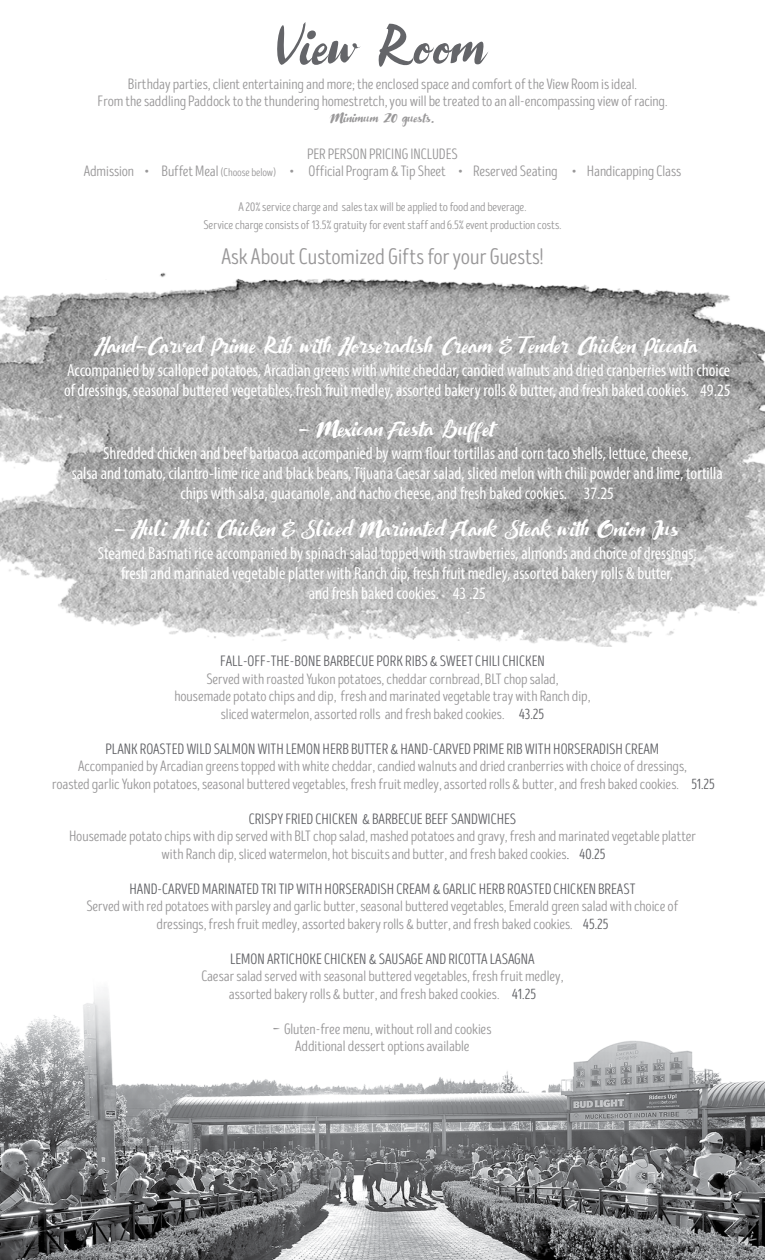
<style>
.page{position:relative;width:765px;height:1260px;background:#fff}
.page>*{position:absolute;margin:0;border:0;box-sizing:border-box;transform-origin:0 0}
.t1{font:60px "Rabusto";color:#646569}
.t2{font:25px "Rabusto";color:#fff}
.t3{font:22.5px "Intro Head R Base";color:#999899}
.t4{font:condensed 17.5px/20px "Myriad Pro";color:#fff;text-align:center}
.t5{font:15px/17.5px "Intro Head R Base";letter-spacing:-.01em;color:#999899;text-align:center}
.t6{font:15px "Intro Head R Base";color:#646569}
.t7{font:15px "Rabusto";color:#999899}
.t8{font:12.5px/17.5px "Intro Head R Base";letter-spacing:-.01em;color:#999899;text-align:center}
.s1{font-size:11.25px}
.s2{color:#646569}
.s3{font-family:"Rabusto"}
</style>
<div class="page">
<img style="left:0;top:994px;width:765px;height:266px">
<img style="left:0;top:272px;width:765px;height:374px">
<h1 class="t1" style="left:277px;top:18px;width:213px">View Room</h1>
<p class="t5" style="left:98px;top:76px;width:571px">Birthday parties, client entertaining and more; the enclosed space and comfort of the View Room is ideal.<br>From the saddling Paddock to the thundering homestretch, you will be treated to an all-encompassing view of racing.</p>
<p class="t7" style="left:331px;top:111px;width:105px">Minimum 20 guests.</p>
<p class="t5" style="left:84px;top:146px;width:599px">PER PERSON PRICING INCLUDES<br>Admission • Buffet Meal <span class="s1">(Choose below)</span> • Official Program &amp; Tip Sheet • Reserved Seating • Handicapping Class</p>
<p class="t8" style="left:204px;top:199px;width:359px">A 20% service charge and sales tax will be applied to food and beverage.<br>Service charge consists of 13.5% gratuity for event staff and 6.5% event production costs.</p>
<h3 class="t3" style="left:221px;top:244px;width:324px">Ask About Customized Gifts for your Guests!</h3>
<h2 class="t2" style="left:96px;top:334px;width:604px">Hand-Carved Prime Rib with Horseradish Cream &amp; Tender Chicken Piccata</h2>
<p class="t4" style="left:64px;top:360px;width:668px;text-align:left">Accompanied by scalloped potatoes, Arcadian greens with white cheddar, candied walnuts and dried cranberries with choice of dressings, seasonal buttered vegetables, fresh fruit medley, assorted bakery rolls &amp; butter, and fresh baked cookies. 49.25</p>
<h2 class="t2" style="left:299px;top:417px;width:198px">- Mexican Fiesta Buffet</h2>
<p class="t4" style="left:72px;top:443px;width:653px">Shredded chicken and beef barbacoa accompanied by warm flour tortillas and corn taco shells, lettuce, cheese,<br>salsa and tomato, cilantro-lime rice and black beans, Tijuana Caesar salad, sliced melon with chili powder and lime, tortilla chips with salsa, guacamole, and nacho cheese, and fresh baked cookies. 37.25</p>
<h2 class="t2" style="left:115px;top:517px;width:567px">- Huli Huli Chicken &amp; Sliced Marinated Flank Steak with Onion Jus</h2>
<p class="t4" style="left:98px;top:543px;width:601px">Steamed Basmati rice accompanied by spinach salad topped with strawberries, almonds and choice of dressings, fresh and marinated vegetable platter with Ranch dip, fresh fruit medley, assorted bakery rolls &amp; butter,<br>and fresh baked cookies. 43 .25</p>
<p class="t6" style="left:220px;top:653px;width:326px">FALL-OFF-THE-BONE BARBECUE PORK RIBS &amp; SWEET CHILI CHICKEN</p>
<p class="t5" style="left:174px;top:671px;width:418px">Served with roasted Yukon potatoes, cheddar cornbread, BLT chop salad,<br>housemade potato chips and dip, fresh and marinated vegetable tray with Ranch dip, sliced watermelon, assorted rolls and fresh baked cookies. <span class="s2">43.25</span></p>
<p class="t6" style="left:106px;top:741px;width:555px">PLANK ROASTED WILD SALMON WITH LEMON HERB BUTTER &amp; HAND-CARVED PRIME RIB WITH HORSERADISH CREAM</p>
<p class="t5" style="left:52px;top:758px;width:664px">Accompanied by Arcadian greens topped with white cheddar, candied walnuts and dried cranberries with choice of dressings,<br>roasted garlic Yukon potatoes, seasonal buttered vegetables, fresh fruit medley, assorted rolls &amp; butter, and fresh baked cookies. <span class="s2">51.25</span></p>
<p class="t6" style="left:249px;top:811px;width:269px">CRISPY FRIED CHICKEN &amp; BARBECUE BEEF SANDWICHES</p>
<p class="t5" style="left:69px;top:828px;width:628px">Housemade potato chips with dip served with BLT chop salad, mashed potatoes and gravy, fresh and marinated vegetable platter with Ranch dip, sliced watermelon, hot biscuits and butter, and fresh baked cookies<span class="s2">. 40.25</span></p>
<p class="t6" style="left:130px;top:881px;width:507px">HAND-CARVED MARINATED TRI TIP WITH HORSERADISH CREAM &amp; GARLIC HERB ROASTED CHICKEN BREAST</p>
<p class="t5" style="left:86px;top:898px;width:594px">Served with red potatoes with parsley and garlic butter, seasonal buttered vegetables, Emerald green salad with choice of dressings, fresh fruit medley, assorted bakery rolls &amp; butter, and fresh baked cookies. <span class="s2">45.25</span></p>
<p class="t6" style="left:230px;top:951px;width:306px">LEMON ARTICHOKE CHICKEN &amp; SAUSAGE AND RICOTTA LASAGNA</p>
<p class="t5" style="left:201px;top:968px;width:364px">Caesar salad served with seasonal buttered vegetables, fresh fruit medley, assorted bakery rolls &amp; butter, and fresh baked cookies. <span class="s2">41.25</span></p>
<p class="t5" style="left:273px;top:1021px;width:220px"><span class="s3">-</span> Gluten-free menu, without roll and cookies<br>Additional dessert options available</p>
</div>
